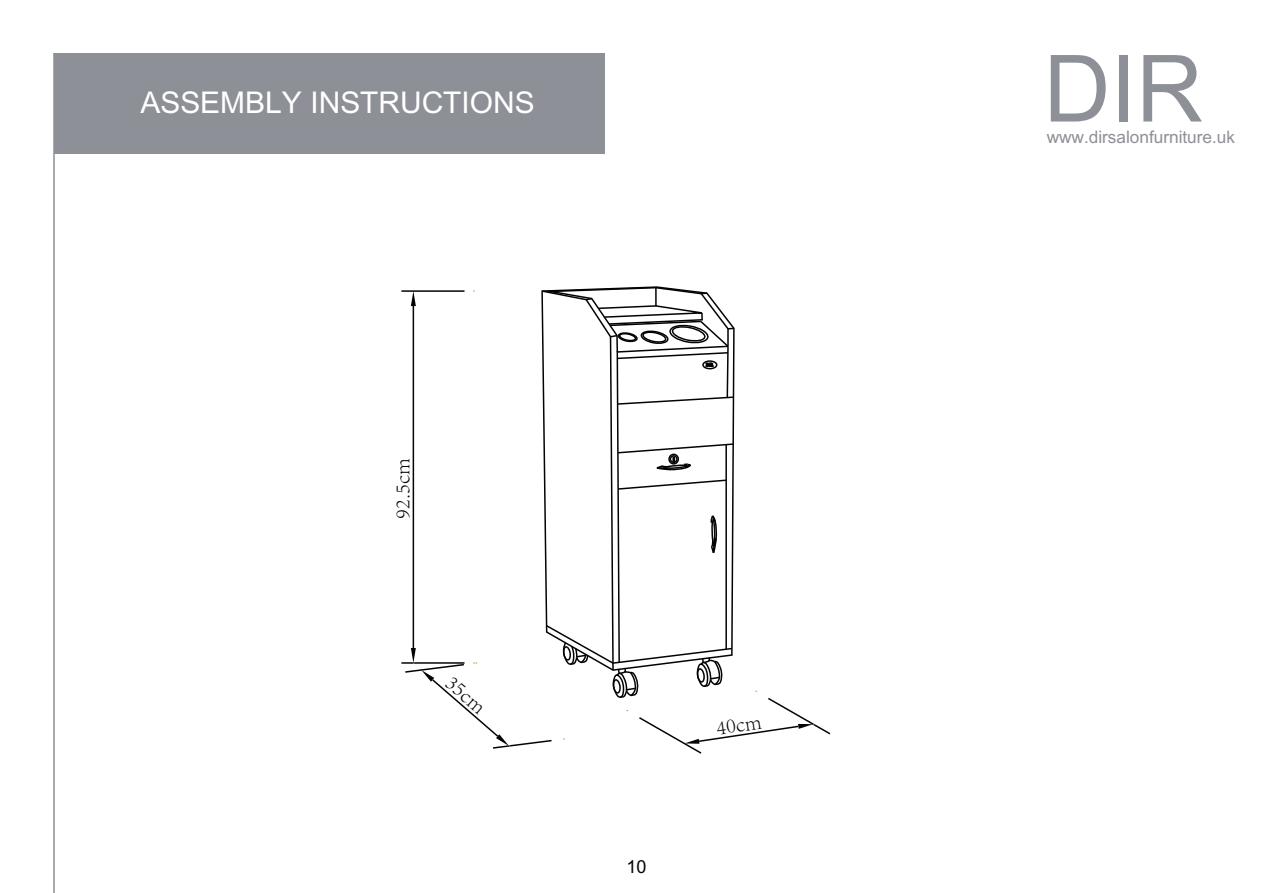
<style>
.page{position:relative;width:1263px;height:893px;background:#fff}
.page>*{position:absolute;margin:0;border:0;box-sizing:border-box;transform-origin:0 0}
.t1{font:93px "+Arial";color:#8e9097}
.t2{font:30px "+Arial";color:#fff}
.t3{font:300 21.15px "Adobe Song Std";color:#030303}
.t4{font:18px "+Arial";color:#030303}
.t5{font:17.25px "+Arial";color:#8e9097}
</style>
<div class="page">
<div style="left:54px;top:53px;width:551px;height:101px;background:#8e9097"></div>
<hr style="left:53px;top:53px;width:2px;height:840px;background:#8e9097">
<hr style="left:401px;top:290px;width:63px;height:2px;background:#030303">
<hr style="left:401px;top:662px;width:63px;height:2px;background:#030303">
<svg style="left:404px;top:286px;width:427px;height:468px"></svg>
<h2 class="t2" style="left:141px;top:82px;width:396px">ASSEMBLY INSTRUCTIONS</h2>
<p class="t3" style="left:390px;top:519px;width:62px;rotate:-90deg">92.5cm</p>
<p class="t3" style="left:457px;top:670px;width:47px;rotate:41deg">35cm</p>
<p class="t4" style="left:626px;top:854px;width:21px">10</p>
<p class="t3" style="left:714px;top:716px;width:47px;rotate:-9deg">40cm</p>
<h1 class="t1" style="left:1043px;top:25px;width:161px">DIR</h1>
<p class="t5" style="left:1047px;top:125px;width:190px">www.dirsalonfurniture.uk</p>
</div>
